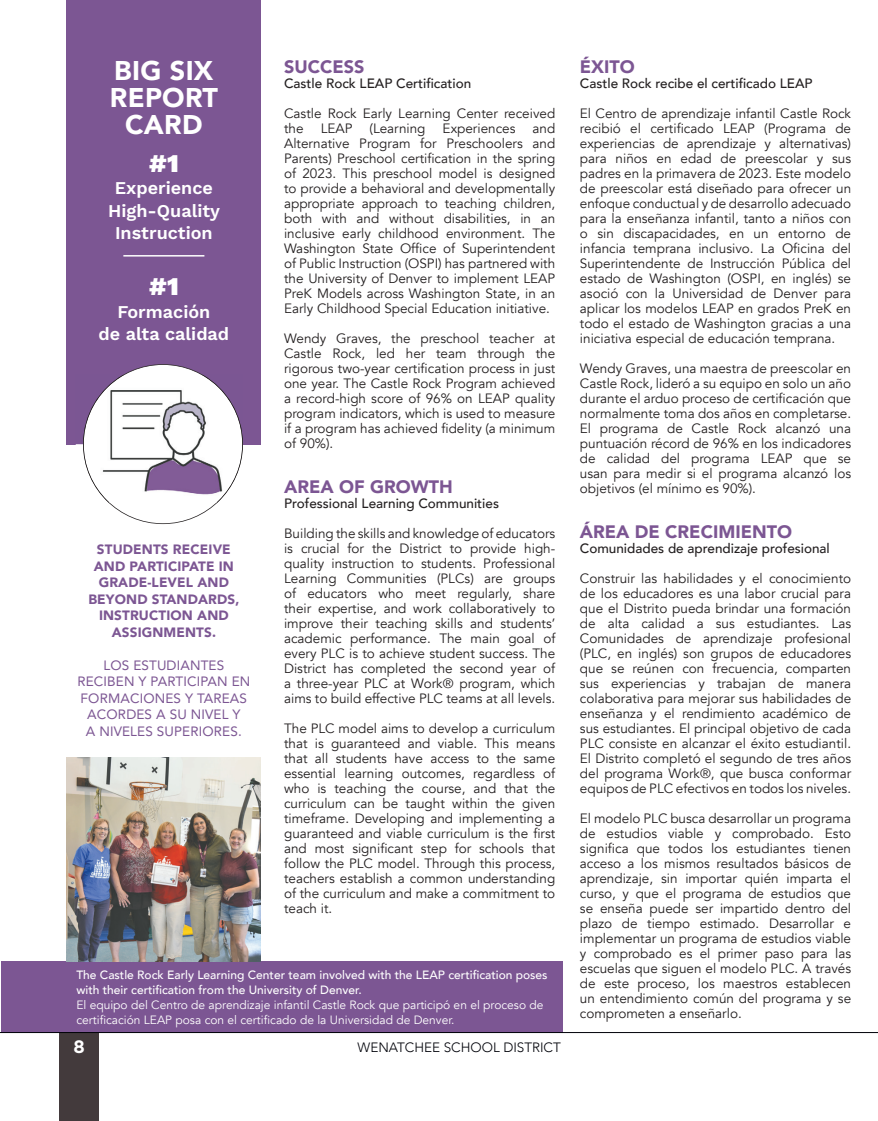
<style>
.page{position:relative;width:878px;height:1121px;background:#fff}
.page>*{position:absolute;margin:0;border:0;box-sizing:border-box;transform-origin:0 0}
.t1{font:900 27px/27px "Avenir";letter-spacing:.01em;color:#fff;text-align:center}
.t2{font:900 25.5px "Work Sans";color:#fff}
.t3{font:600 18px/22.5px "Work Sans";color:#fff;text-align:center}
.t4{font:900 18px "Avenir";color:#7c5693}
.t5{font:700 18px "Gotham";color:#fff}
.t6{font:13.5px/15px "Avenir";color:#231f20;text-align:justify}
.t7{font:500 13.5px "Avenir";color:#231f20}
.t8{font:900 13.5px/16.5px "Avenir";letter-spacing:.01em;color:#7c5693;text-align:center}
.t9{font:13.5px/16.5px "Avenir";letter-spacing:.01em;color:#7c5693;text-align:center}
.t10{font:300 13.5px "Avenir";color:#010209}
.t11{font:12px/15px "Avenir";color:#fff}
.t12{font:500 12px/15px "Avenir";color:#fff}
</style>
<div class="page">
<div style="left:1px;top:961px;width:561px;height:71px;background:#7c5693"></div>
<div style="left:59px;top:1032px;width:40px;height:88px;background:#433a3c"></div>
<hr style="left:0;top:1032px;width:878px;height:1px;background:#010209">
<img style="left:67px;top:758px;width:194px;height:203px">
<div style="left:67px;top:0;width:194px;height:444px;background:#7c5693"></div>
<svg style="left:108px;top:364px;width:110px;height:160px"></svg>
<img style="left:83px;top:375px;width:160px;height:127px">
<hr style="left:123px;top:255px;width:81px;height:1px;background:#fff">
<h1 class="t1" style="left:110px;top:57px;width:109px">BIG SIX<br>REPORT<br>CARD</h1>
<h2 class="t2" style="left:149px;top:144px;width:32px">#1</h2>
<h3 class="t3" style="left:108px;top:176px;width:113px">Experience<br>High-Quality<br>Instruction</h3>
<h2 class="t2" style="left:149px;top:267px;width:32px">#1</h2>
<h3 class="t3" style="left:99px;top:300px;width:132px">Formación<br>de alta calidad</h3>
<p class="t8" style="left:88px;top:541px;width:152px">STUDENTS RECEIVE<br>AND PARTICIPATE IN<br>GRADE-LEVEL AND<br>BEYOND STANDARDS,<br>INSTRUCTION AND<br>ASSIGNMENTS.</p>
<p class="t9" style="left:77px;top:656px;width:174px">LOS ESTUDIANTES<br>RECIBEN Y PARTICIPAN EN<br>FORMACIONES Y TAREAS<br>ACORDES A SU NIVEL Y<br>A NIVELES SUPERIORES.</p>
<h3 class="t4" style="left:284px;top:51px;width:82px">SUCCESS</h3>
<p class="t7" style="left:284px;top:71px;width:189px">Castle Rock LEAP Certification</p>
<p class="t6" style="left:284px;top:106px;width:273px">Castle Rock Early Learning Center received the</p>
<p class="t6" style="left:284px;top:121px;width:273px;text-indent:248px">and Alternative Program for Preschoolers and Parents) Preschool certification in the spring of 2023. This preschool model is designed to provide a behavioral and developmentally appropriate approach to teaching children, both with and without disabilities, in an inclusive early childhood environment. The Washington State Office of Superintendent of Public Instruction (OSPI) has partnered with the University of Denver to implement LEAP PreK Models across Washington State, in an Early Childhood Special Education initiative.</p>
<p class="t6" style="left:284px;top:331px;width:273px">Wendy Graves, the preschool teacher at Castle Rock, led her team through the rigorous two-year certification process in just one year. The Castle Rock Program achieved a record-high score of 96% on LEAP quality program indicators, which is used to measure if a program has achieved fidelity (a minimum of 90%).</p>
<h3 class="t4" style="left:284px;top:471px;width:170px">AREA OF GROWTH</h3>
<p class="t7" style="left:284px;top:491px;width:216px">Professional Learning Communities</p>
<p class="t6" style="left:284px;top:526px;width:273px">Building the skills and knowledge of educators is crucial for the District to provide high&shy;quality instruction to students. Professional Learning Communities (PLCs) are groups of educators who meet regularly, share their expertise, and work collaboratively to improve their teaching skills and students’ academic performance. The main goal of every PLC is to achieve student success. The District has completed the second year of a three-year PLC at Work® program, which aims to build effective PLC teams at all levels.</p>
<p class="t6" style="left:284px;top:721px;width:273px">The PLC model aims to develop a curriculum that is guaranteed and viable. This means that all students have access to the same essential learning outcomes, regardless of who is teaching the course, and that the curriculum can be taught within the given timeframe. Developing and implementing a guaranteed and viable curriculum is the first and most significant step for schools that follow the PLC model. Through this process, teachers establish a common understanding of the curriculum and make a commitment to teach it.</p>
<p class="t6" style="left:320px;top:121px;width:33px">LEAP</p>
<p class="t6" style="left:369px;top:121px;width:57px">(Learning</p>
<p class="t6" style="left:442px;top:121px;width:74px">Experiences</p>
<p class="t12" style="left:76px;top:967px;width:473px">The Castle Rock Early Learning Center team involved with the LEAP certification poses with their certification from the University of Denver.</p>
<p class="t11" style="left:76px;top:997px;width:468px">El equipo del Centro de aprendizaje infantil Castle Rock que participó en el proceso de certificación LEAP posa con el certificado de la Universidad de Denver.</p>
<h3 class="t5" style="left:73px;top:1034px;width:13px">8</h3>
<p class="t10" style="left:357px;top:1039px;width:205px">WENATCHEE SCHOOL DISTRICT</p>
<h3 class="t4" style="left:580px;top:51px;width:56px">ÉXITO</h3>
<p class="t7" style="left:580px;top:71px;width:234px">Castle Rock recibe el certificado LEAP</p>
<p class="t6" style="left:580px;top:106px;width:273px">El Centro de aprendizaje infantil Castle Rock recibió el certificado LEAP (Programa de experiencias de aprendizaje y alternativas) para niños en edad de preescolar y sus padres en la primavera de 2023. Este modelo de preescolar está diseñado para ofrecer un enfoque conductual y de desarrollo adecuado para la enseñanza infantil, tanto a niños con o sin discapacidades, en un entorno de infancia temprana inclusivo. La Oficina del Superintendente de Instrucción Pública del estado de Washington (OSPI, en inglés) se asoció con la Universidad de Denver para aplicar los modelos LEAP en grados PreK en todo el estado de Washington gracias a una iniciativa especial de educación temprana.</p>
<p class="t6" style="left:580px;top:361px;width:273px">Wendy Graves, una maestra de preescolar en Castle Rock, lideró a su equipo en solo un año durante el arduo proceso de certificación que normalmente toma dos años en completarse.<br>El programa de Castle Rock alcanzó una puntuación récord de 96% en los indicadores de calidad del programa LEAP que se usan para medir si el programa alcanzó los objetivos (el mínimo es 90%).</p>
<h3 class="t4" style="left:580px;top:516px;width:213px">ÁREA DE CRECIMIENTO</h3>
<p class="t7" style="left:580px;top:536px;width:251px">Comunidades de aprendizaje profesional</p>
<p class="t6" style="left:580px;top:571px;width:273px">Construir las habilidades y el conocimiento de los educadores es una labor crucial para que el Distrito pueda brindar una formación de alta calidad a sus estudiantes. Las Comunidades de aprendizaje profesional (PLC, en inglés) son grupos de educadores que se reúnen con frecuencia, comparten sus experiencias y trabajan de manera colaborativa para mejorar sus habilidades de enseñanza y el rendimiento académico de sus estudiantes. El principal objetivo de cada PLC consiste en alcanzar el éxito estudiantil.<br>El Distrito completó el segundo de tres años del programa Work®, que busca conformar equipos de PLC efectivos en todos los niveles.</p>
<p class="t6" style="left:580px;top:811px;width:273px">El modelo PLC busca desarrollar un programa de estudios viable y comprobado. Esto significa que todos los estudiantes tienen acceso a los mismos resultados básicos de aprendizaje, sin importar quién imparta el curso, y que el programa de estudios que se enseña puede ser impartido dentro del plazo de tiempo estimado. Desarrollar e implementar un programa de estudios viable y comprobado es el primer paso para las escuelas que siguen el modelo PLC. A través de este proceso, los maestros establecen un entendimiento común del programa y se comprometen a enseñarlo.</p>
</div>
